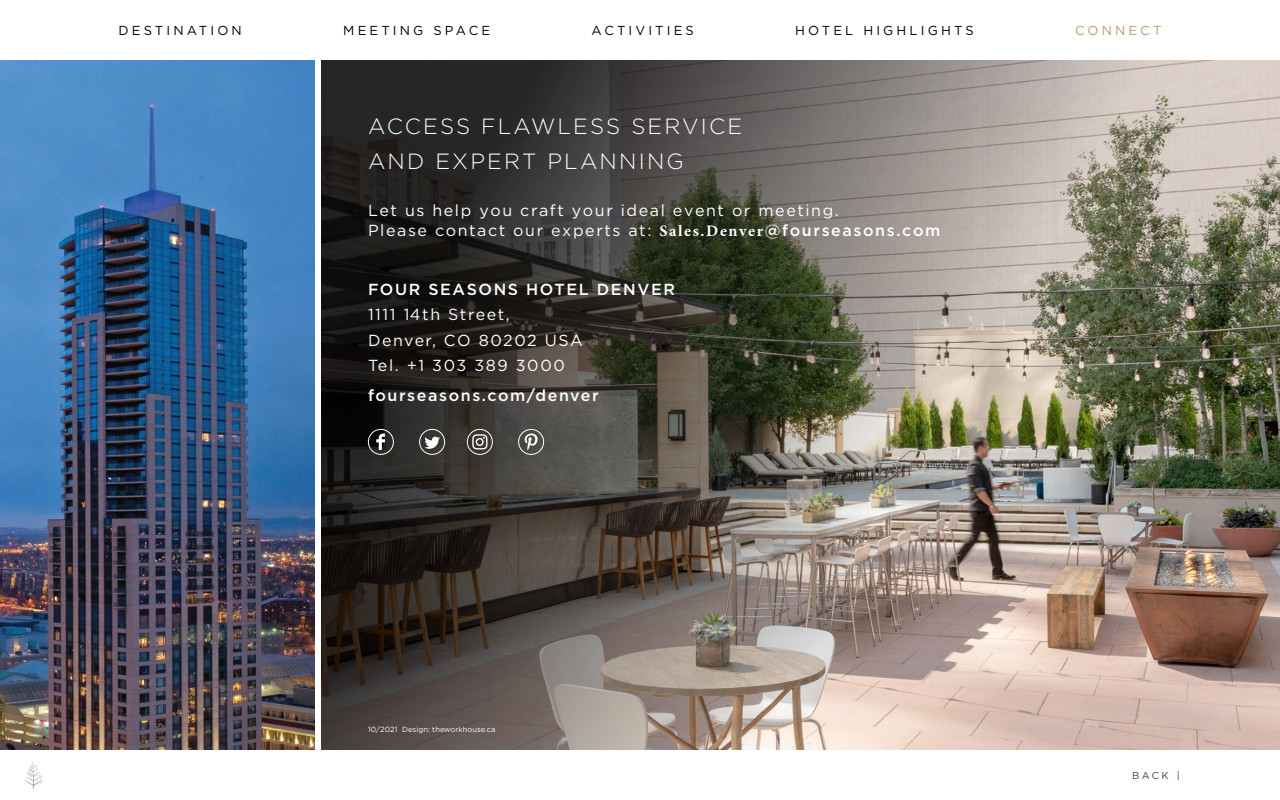
<style>
.page{position:relative;width:1280px;height:800px;background:#fff}
.page>*{position:absolute;margin:0;border:0;box-sizing:border-box;transform-origin:0 0}
.t1{font:300 22px/34.4px "Vftyng Gotham HTF";letter-spacing:.1em;color:#fff}
.t2{font:16px/25.3px "Vnrcmd Gotham HTF";letter-spacing:.1em;color:#fff}
.t3{font:500 16px "Npslwn Gotham HTF";letter-spacing:.1em;color:#fff}
.t4{font:13px "Vnrcmd Gotham HTF";letter-spacing:.24em;color:#000}
.t5{font:13px "Vnrcmd Gotham HTF";letter-spacing:.24em;color:#bc9b6a}
.t6{font:10px "Vnrcmd Gotham HTF";color:#404040}
.t7{font:7.5px "Vnrcmd Gotham HTF";letter-spacing:.005em;color:#fff}
.s1{font-family:"Minion Pro";font-weight:700}
.s2{font-family:"Npslwn Gotham HTF";font-weight:500}
</style>
<div class="page">
<img style="left:0;top:60px;width:315px;height:690px">
<img style="left:322px;top:60px;width:958px;height:690px">
<svg style="left:424px;top:437px;width:16px;height:12px"></svg>
<svg style="left:472px;top:434px;width:15px;height:15px"></svg>
<svg style="left:525px;top:434px;width:13px;height:16px"></svg>
<svg style="left:376px;top:434px;width:9px;height:16px"></svg>
<div style="left:368px;top:429px;width:26px;height:26px;border:1px solid #fff;border-radius:50%"></div>
<div style="left:419px;top:429px;width:26px;height:26px;border:1px solid #fff;border-radius:50%"></div>
<div style="left:467px;top:429px;width:26px;height:26px;border:1px solid #fff;border-radius:50%"></div>
<div style="left:518px;top:429px;width:26px;height:26px;border:1px solid #fff;border-radius:50%"></div>
<svg style="left:25px;top:762px;width:18px;height:26px"></svg>
<p class="t4" style="left:119px;top:24px;width:125px">DESTINATION</p>
<p class="t4" style="left:343px;top:24px;width:148px">MEETING SPACE</p>
<p class="t4" style="left:592px;top:24px;width:104px">ACTIVITIES</p>
<p class="t4" style="left:795px;top:24px;width:180px">HOTEL HIGHLIGHTS</p>
<p class="t5" style="left:1075px;top:24px;width:88px">CONNECT</p>
<p class="t1" style="left:368px;top:109px;width:376px">ACCESS FLAWLESS SERVICE<br>AND EXPERT PLANNING</p>
<p class="t2" style="left:368px;top:200px;width:574px;line-height:20.4px">Let us help you craft your ideal event or meeting.<br>Please contact our experts at: <span class="s1">Sales.Denver</span><span class="s2">@fourseasons.com</span></p>
<p class="t2" style="left:368px;top:276px;width:308px"><span class="s2">FOUR SEASONS HOTEL DENVER<br></span>1111 14th Street,<br>Denver, CO 80202 USA<br>Tel. +1 303 389 3000</p>
<p class="t3" style="left:368px;top:386px;width:232px">fourseasons.com/denver</p>
<p class="t7" style="left:368px;top:725px;width:129px">10/2021 Design: theworkhouse.ca</p>
<p class="t6" style="left:1132px;top:770px;width:49px">BACK |</p>
</div>
